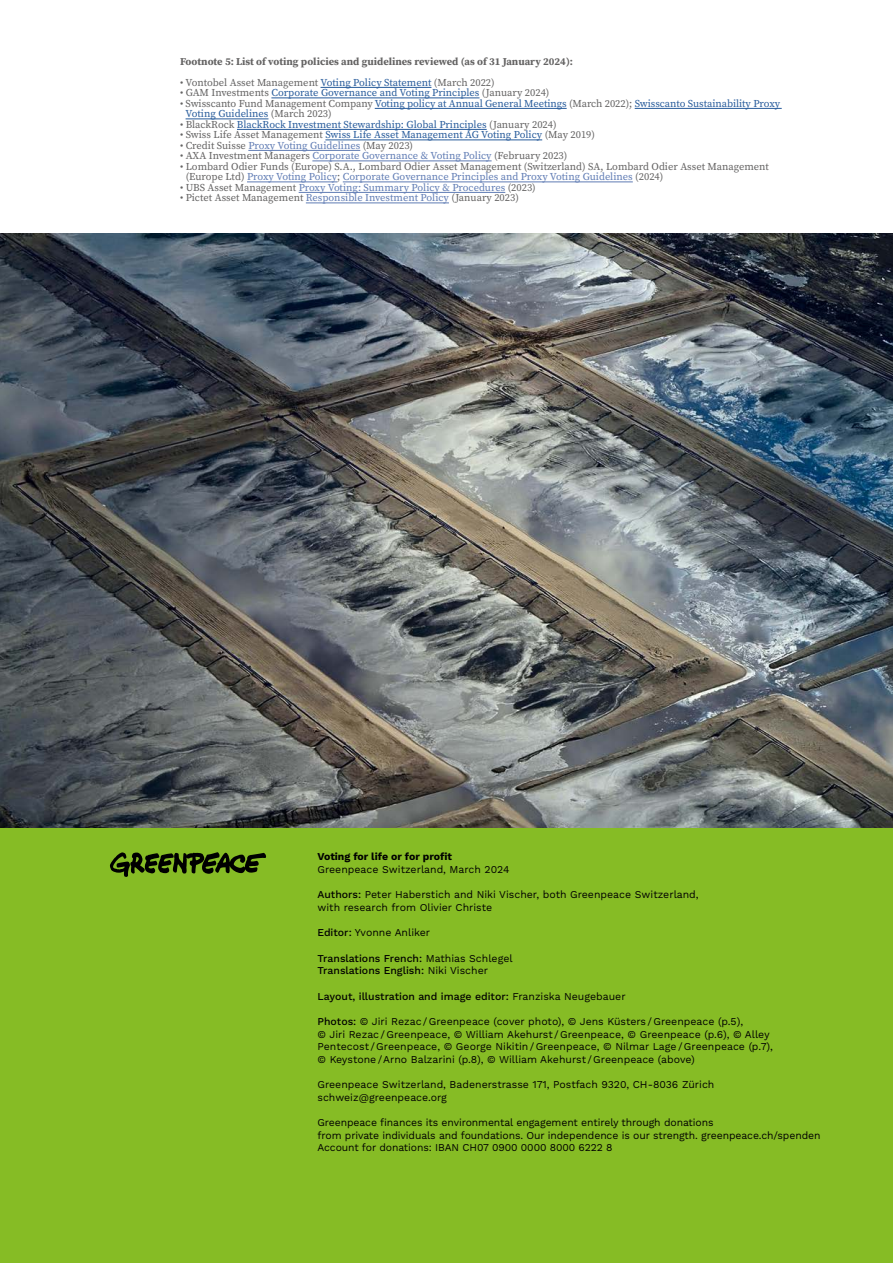
<style>
.page{position:relative;width:893px;height:1263px;background:#fff}
.page>*{position:absolute;margin:0;border:0;box-sizing:border-box;transform-origin:0 0}
.t1{font:10.5px/12.6px "Work Sans";color:#000}
.t2{font:10.5px/10.5px "Source Serif Pro";color:#646363}
.t3{font:10.5px/10.5px "Source Serif Pro";letter-spacing:-.005em;color:#275b9b}
.t4{font:500 10.5px/12.6px "Work Sans";color:#000}
.t5{font:700 10.5px "Source Serif Pro";color:#646363}
.t6{font:10.5px "Source Serif Pro";color:#607cb4}
.t7{font:700 10.5px "Work Sans";color:#000}
.s1{color:#275b9b}
.s2{color:#646363}
.s3{color:#607cb4}
.s4{font-weight:500}
.s5{font-weight:400}
</style>
<div class="page">
<img style="left:0;top:234px;width:893px;height:594px">
<div style="left:0;top:828px;width:893px;height:435px;background:#86bc25"></div>
<svg style="left:110px;top:852px;width:156px;height:25px"></svg>
<hr style="left:321px;top:87px;width:110px;height:1px;background:#275b9b">
<hr style="left:271px;top:98px;width:208px;height:1px;background:#275b9b">
<hr style="left:375px;top:108px;width:192px;height:1px;background:#275b9b">
<hr style="left:635px;top:108px;width:147px;height:1px;background:#275b9b">
<hr style="left:186px;top:119px;width:82px;height:1px;background:#275b9b">
<hr style="left:237px;top:129px;width:250px;height:1px;background:#275b9b">
<hr style="left:325px;top:140px;width:217px;height:1px;background:#275b9b">
<hr style="left:248px;top:150px;width:112px;height:1px;background:#607cb4">
<hr style="left:312px;top:161px;width:180px;height:1px;background:#607cb4">
<hr style="left:247px;top:182px;width:90px;height:1px;background:#607cb4">
<hr style="left:343px;top:182px;width:290px;height:1px;background:#607cb4">
<hr style="left:299px;top:192px;width:206px;height:1px;background:#607cb4">
<hr style="left:306px;top:203px;width:143px;height:1px;background:#607cb4">
<p class="t5" style="left:180px;top:54px;width:395px">Footnote 5: List of voting policies and guidelines reviewed (as of 31 January 2024):</p>
<p class="t2" style="left:180px;top:77px;width:316px">• Vontobel Asset Management <span class="s1">Voting Policy Statement</span> (March 2022)</p>
<p class="t3" style="left:180px;top:88px;width:371px"><span class="s2">• GAM Investments</span> Corporate Governance and Voting Principles <span class="s2">(January 2024)</span></p>
<p class="t3" style="left:186px;top:98px;width:596px;text-indent:-6px"><span class="s2">• Swisscanto Fund Management Company</span> Voting policy at Annual General Meetings <span class="s2">(March 2022);</span> Swisscanto Sustainability Proxy<br>Voting Guidelines <span class="s2">(March 2023)</span></p>
<p class="t3" style="left:180px;top:119px;width:378px"><span class="s2">• BlackRock</span> BlackRock Investment Stewardship: Global Principles <span class="s2">(January 2024)</span></p>
<p class="t3" style="left:180px;top:130px;width:417px"><span class="s2">• Swiss Life Asset Management</span> Swiss Life Asset Management AG Voting Policy <span class="s2">(May 2019)</span></p>
<p class="t2" style="left:180px;top:140px;width:235px">• Credit Suisse <span class="s3">Proxy Voting Guidelines</span> (May 2023)</p>
<p class="t2" style="left:180px;top:151px;width:389px">• AXA Investment Managers <span class="s3">Corporate Governance &amp; Voting Policy</span> (February 2023)</p>
<p class="t2" style="left:186px;top:161px;width:585px;text-indent:-6px">• Lombard Odier Funds (Europe) S.A., Lombard Odier Asset Management (Switzerland) SA, Lombard Odier Asset Management (Europe Ltd) <span class="s3">Proxy Voting Policy</span>; <span class="s3">Corporate Governance Principles and Proxy Voting Guidelines</span> (2024)</p>
<p class="t6" style="left:180px;top:180px;width:357px"><span class="s2">• UBS Asset Management</span> Proxy Voting: Summary Policy &amp; Procedures <span class="s2">(2023)</span></p>
<p class="t2" style="left:180px;top:193px;width:340px">• Pictet Asset Management <span class="s3">Responsible Investment Policy</span> (January 2023)</p>
<p class="t7" style="left:317px;top:851px;width:136px">Voting for life or for profit</p>
<p class="t1" style="left:317px;top:864px;width:193px">Greenpeace Switzerland, March 2024</p>
<p class="t1" style="left:317px;top:889px;width:383px"><span class="s4">Authors:</span> Peter Haberstich and Niki Vischer, both Greenpeace Switzerland, with research from Olivier Christe</p>
<p class="t1" style="left:317px;top:927px;width:114px"><span class="s4">Editor:</span> Yvonne Anliker</p>
<p class="t4" style="left:317px;top:952px;width:197px">Translations French: <span class="s5">Mathias Schlegel<br></span>Translations English: <span class="s5">Niki Vischer</span></p>
<p class="t4" style="left:317px;top:990px;width:310px">Layout, illustration and image editor: <span class="s5">Franziska Neugebauer</span></p>
<p class="t1" style="left:317px;top:1016px;width:457px"><span class="s4">Photos:</span> © Jiri Rezac/Greenpeace (cover photo), © Jens Küsters/Greenpeace (p.5),<br>© Jiri Rezac/Greenpeace, © William Akehurst /Greenpeace, © Greenpeace (p.6), © Alley Pentecost /Greenpeace, © George Nikitin/Greenpeace, © Nilmar Lage/Greenpeace (p.7), © Keystone/Arno Balzarini (p.8), © William Akehurst /Greenpeace (above)</p>
<p class="t1" style="left:317px;top:1079px;width:398px">Greenpeace Switzerland, Badenerstrasse 171, Postfach 9320, CH-8036 Zürich schweiz@greenpeace.org</p>
<p class="t1" style="left:317px;top:1117px;width:504px">Greenpeace finances its environmental engagement entirely through donations<br>from private individuals and foundations. Our independence is our strength. greenpeace.ch/spenden<br>Account for donations: IBAN CH07 0900 0000 8000 6222 8</p>
</div>
